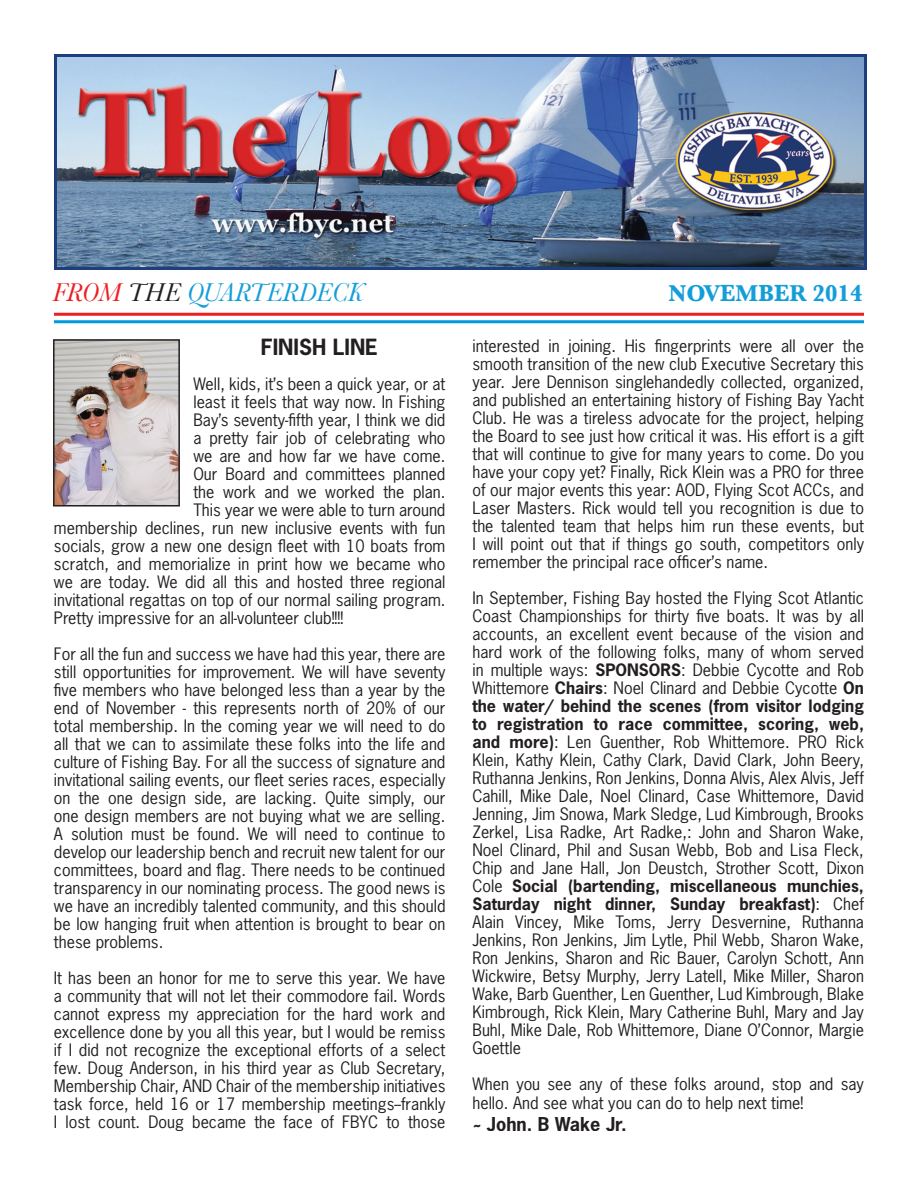
<style>
.page{position:relative;width:918px;height:1188px;background:#fff}
.page>*{position:absolute;margin:0;border:0;box-sizing:border-box;transform-origin:0 0}
.t1{font:italic 27px "Baskerville";color:#149ed9;scale:.96 1}
.t2{font:700 24px "Baskerville";color:#149ed9;scale:.96 1}
.t3{font:700 21px "News Gothic Std";color:#231f20}
.t4{font:700 18px "News Gothic Std";color:#231f20}
.t5{font:16.2px/18px "News Gothic Std";color:#231f20;text-align:justify}
.s1{color:#ee1d23}
.s2{color:#231f20}
.s3{font-weight:700}
.s4{font-size:16.2px}
</style>
<div class="page">
<hr style="left:54px;top:320px;width:810px;height:3px;background:#009bde">
<hr style="left:54px;top:313px;width:810px;height:3px;background:#ee1d23">
<img style="left:58px;top:58px;width:805px;height:208px">
<div style="left:54px;top:54px;width:813px;height:216px;border:3px solid #1e3f7d"></div>
<img style="left:56px;top:342px;width:121px;height:162px">
<div style="left:53px;top:339px;width:127px;height:168px;border:2px solid #231f20"></div>
<h1 class="t1" style="left:52px;top:277px;width:325px"><span class="s1">FROM</span> <span class="s2">THE</span> QUARTERDECK</h1>
<h2 class="t2" style="left:668px;top:279px;width:204px">NOVEMBER 2014</h2>
<p class="t5" style="left:472px;top:336px;width:393px">interested in joining. His fingerprints were all over the smooth transition of the new club Executive Secretary this year. Jere Dennison singlehandedly collected, organized, and published an entertaining history of Fishing Bay Yacht Club. He was a tireless advocate for the project, helping the Board to see just how critical it was. His effort is a gift that will continue to give for many years to come. Do you have your copy yet? Finally, Rick Klein was a PRO for three of our major events this year: AOD, Flying Scot ACCs, and Laser Masters. Rick would tell you recognition is due to the talented team that helps him run these events, but I will point out that if things go south, competitors only remember the principal race officer’s name.</p>
<p class="t5" style="left:472px;top:588px;width:393px">In September, Fishing Bay hosted the Flying Scot Atlantic Coast Championships for thirty five boats. It was by all accounts, an excellent event because of the vision and hard work of the following folks, many of whom served in multiple ways: <span class="s3">SPONSORS</span>: Debbie Cycotte and Rob Whittemore <span class="s3">Chairs</span>: Noel Clinard and Debbie Cycotte <span class="s3">On the water/ behind the scenes (from visitor lodging to registration to race committee, scoring, web, and more)</span>: Len Guenther, Rob Whittemore. PRO Rick Klein, Kathy Klein, Cathy Clark, David Clark, John Beery, Ruthanna Jenkins, Ron Jenkins, Donna Alvis, Alex Alvis, Jeff Cahill, Mike Dale, Noel Clinard, Case Whittemore, David Jenning, Jim Snowa, Mark Sledge, Lud Kimbrough, Brooks Zerkel, Lisa Radke, Art Radke,: John and Sharon Wake, Noel Clinard, Phil and Susan Webb, Bob and Lisa Fleck, Chip and Jane Hall, Jon Deustch, Strother Scott, Dixon Cole <span class="s3">Social (bartending, miscellaneous munchies, Saturday night dinner, Sunday breakfast)</span>: Chef Alain Vincey, Mike Toms, Jerry Desvernine, Ruthanna Jenkins, Ron Jenkins, Jim Lytle, Phil Webb, Sharon Wake, Ron Jenkins, Sharon and Ric Bauer, Carolyn Schott, Ann Wickwire, Betsy Murphy, Jerry Latell, Mike Miller, Sharon Wake, Barb Guenther, Len Guenther, Lud Kimbrough, Blake Kimbrough, Rick Klein, Mary Catherine Buhl, Mary and Jay Buhl, Mike Dale, Rob Whittemore, Diane O’Connor, Margie Goettle</p>
<p class="t5" style="left:472px;top:1074px;width:393px;line-height:19.4px">When you see any of these folks around, stop and say hello. And see what you can do to help next time!</p>
<p class="t4" style="left:472px;top:1112px;width:156px"><span class="s4">~</span> John. B Wake Jr.</p>
<p class="t3" style="left:261px;top:334px;width:118px">FINISH LINE</p>
<p class="t5" style="left:193px;top:374px;width:254px">Well, kids, it’s been a quick year, or at</p>
<p class="t5" style="left:193px;top:392px;width:254px">least it feels that way now. In Fishing</p>
<p class="t5" style="left:193px;top:410px;width:254px">Bay’s seventy-fifth year, I think we did</p>
<p class="t5" style="left:193px;top:428px;width:254px">a pretty fair job of celebrating who</p>
<p class="t5" style="left:193px;top:446px;width:254px">we are and how far we have come.</p>
<p class="t5" style="left:193px;top:464px;width:254px">Our Board and committees planned</p>
<p class="t5" style="left:193px;top:482px;width:254px">the work and we worked the plan.</p>
<p class="t5" style="left:193px;top:500px;width:254px">This year we were able to turn around</p>
<p class="t5" style="left:54px;top:518px;width:393px">membership declines, run new inclusive events with fun</p>
<p class="t5" style="left:54px;top:536px;width:393px">socials, grow a new one design fleet with 10 boats from</p>
<p class="t5" style="left:54px;top:554px;width:393px">scratch, and memorialize in print how we became who</p>
<p class="t5" style="left:54px;top:572px;width:393px">we are today. We did all this and hosted three regional</p>
<p class="t5" style="left:54px;top:590px;width:393px">invitational regattas on top of our normal sailing program.</p>
<p class="t5" style="left:54px;top:608px;width:291px">Pretty impressive for an all-volunteer club!!!!</p>
<p class="t5" style="left:54px;top:644px;width:393px">For all the fun and success we have had this year, there are still opportunities for improvement. We will have seventy five members who have belonged less than a year by the end of November - this represents north of 20% of our total membership. In the coming year we will need to do all that we can to assimilate these folks into the life and culture of Fishing Bay. For all the success of signature and invitational sailing events, our fleet series races, especially on the one design side, are lacking. Quite simply, our one design members are not buying what we are selling.<br>A solution must be found. We will need to continue to develop our leadership bench and recruit new talent for our committees, board and flag. There needs to be continued transparency in our nominating process. The good news is we have an incredibly talented community, and this should be low hanging fruit when attention is brought to bear on these problems.</p>
<p class="t5" style="left:54px;top:968px;width:393px">It has been an honor for me to serve this year. We have a community that will not let their commodore fail. Words cannot express my appreciation for the hard work and excellence done by you all this year, but I would be remiss if I did not recognize the exceptional efforts of a select few. Doug Anderson, in his third year as Club Secretary, Membership Chair, AND Chair of the membership initiatives task force, held 16 or 17 membership meetings--frankly I lost count. Doug became the face of FBYC to those</p>
</div>
